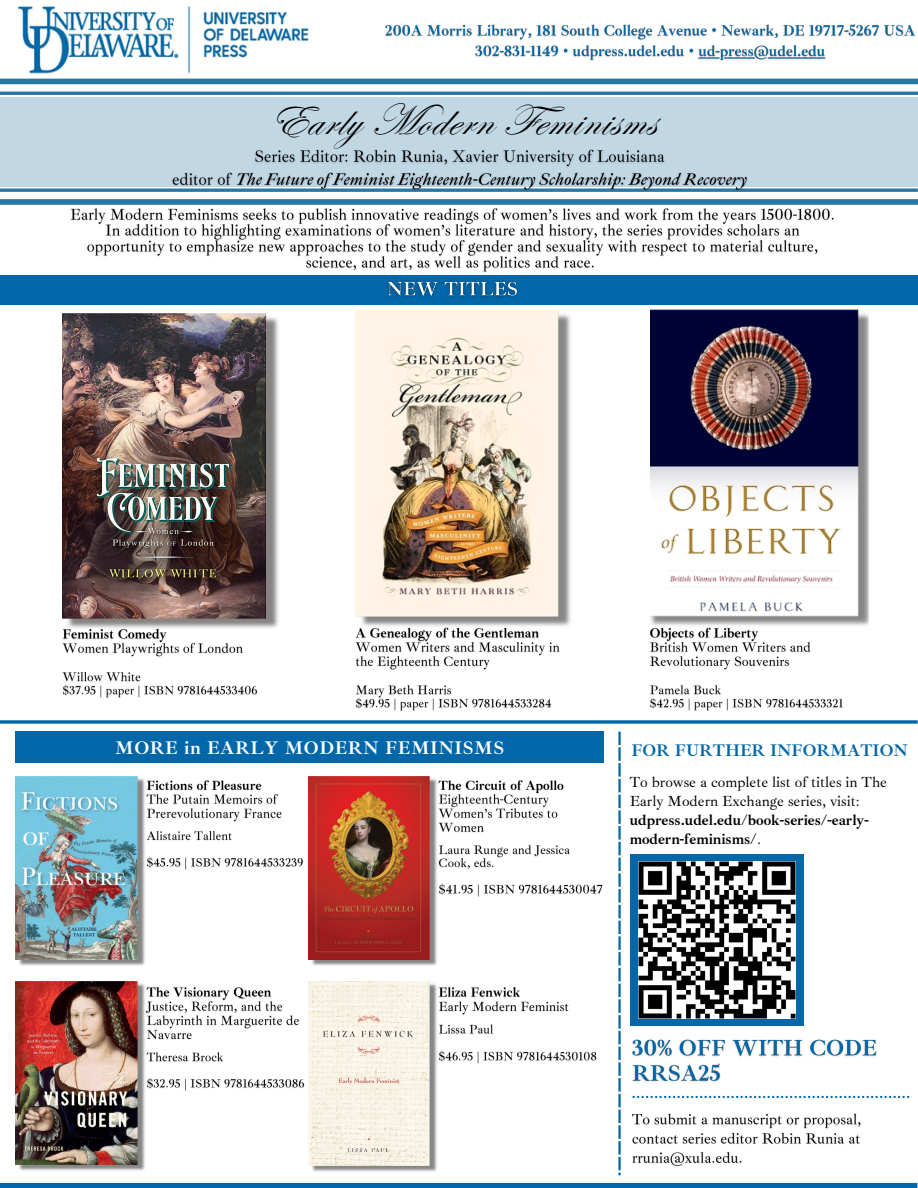
<style>
.page{position:relative;width:918px;height:1188px;background:#fff}
.page>*{position:absolute;margin:0;border:0;box-sizing:border-box;transform-origin:0 0}
.t1{font:italic 45px "Edwardian Script ITC";color:#000}
.t2{font:700 18.75px "Ibarra Real Nova";letter-spacing:.03em;color:#fff}
.t3{font:700 17.25px "Ibarra Real Nova";color:#0167a9}
.t4{font:15px/19.2px "Ibarra Real Nova";color:#000}
.t5{font:700 15px/19.2px "Ibarra Real Nova";color:#000}
.s1{font-weight:400}
</style>
<div class="page">
<div style="left:0;top:275px;width:918px;height:30px;background:#0167a9"></div>
<img style="left:355px;top:310px;width:216px;height:316px">
<img style="left:650px;top:309px;width:218px;height:317px">
<img style="left:62px;top:313px;width:217px;height:315px">
<svg style="left:0;top:720px;width:918px;height:4px"></svg>
<img style="left:387px;top:281px;width:131px;height:17px">
<img style="left:649px;top:624px;width:199px;height:87px">
<img style="left:355px;top:624px;width:209px;height:87px">
<div style="left:1px;top:97px;width:917px;height:90px;background:#c1d8e4"></div>
<hr style="left:0;top:92px;width:918px;height:3px;background:#2977a6">
<div style="left:0;top:79px;width:918px;height:5px;background:#2977a6"></div>
<hr style="left:0;top:189px;width:918px;height:3px;background:#2977a6">
<div style="left:0;top:199px;width:918px;height:6px;background:#2977a6"></div>
<img style="left:17px;top:6px;width:293px;height:68px">
<img style="left:167px;top:149px;width:586px;height:43px">
<img style="left:385px;top:24px;width:531px;height:37px">
<div style="left:16px;top:732px;width:588px;height:31px;background:#0167a9"></div>
<img style="left:16px;top:776px;width:129px;height:190px">
<img style="left:16px;top:981px;width:129px;height:190px">
<img style="left:144px;top:776px;width:159px;height:97px">
<img style="left:308px;top:776px;width:129px;height:190px">
<img style="left:308px;top:981px;width:129px;height:191px">
<img style="left:438px;top:987px;width:159px;height:77px">
<img style="left:438px;top:780px;width:165px;height:117px">
<div style="left:0;top:1183px;width:917px;height:5px;background:#0167a9"></div>
<svg style="left:618px;top:732px;width:3px;height:13px"></svg>
<hr style="left:618px;top:747px;width:3px;height:14px;background:#0167a9">
<hr style="left:618px;top:763px;width:3px;height:14px;background:#0167a9">
<svg style="left:618px;top:779px;width:3px;height:29px"></svg>
<hr style="left:618px;top:810px;width:3px;height:14px;background:#0167a9">
<hr style="left:618px;top:826px;width:3px;height:14px;background:#0167a9">
<svg style="left:618px;top:842px;width:3px;height:29px"></svg>
<hr style="left:618px;top:873px;width:3px;height:14px;background:#0167a9">
<hr style="left:618px;top:889px;width:3px;height:14px;background:#0167a9">
<svg style="left:618px;top:905px;width:3px;height:29px"></svg>
<hr style="left:618px;top:936px;width:3px;height:14px;background:#0167a9">
<hr style="left:618px;top:952px;width:3px;height:14px;background:#0167a9">
<svg style="left:618px;top:968px;width:3px;height:29px"></svg>
<hr style="left:618px;top:999px;width:3px;height:14px;background:#0167a9">
<hr style="left:618px;top:1015px;width:3px;height:14px;background:#0167a9">
<svg style="left:618px;top:1031px;width:3px;height:29px"></svg>
<hr style="left:618px;top:1062px;width:3px;height:14px;background:#0167a9">
<hr style="left:618px;top:1078px;width:3px;height:14px;background:#0167a9">
<svg style="left:618px;top:1094px;width:3px;height:29px"></svg>
<hr style="left:618px;top:1125px;width:3px;height:14px;background:#0167a9">
<hr style="left:618px;top:1141px;width:3px;height:14px;background:#0167a9">
<svg style="left:618px;top:1157px;width:3px;height:18px"></svg>
<svg style="left:633px;top:1096px;width:276px;height:2px"></svg>
<div style="left:630px;top:855px;width:173px;height:171px;background:#0167a9"></div>
<img style="left:632px;top:1113px;width:229px;height:53px">
<img style="left:632px;top:1039px;width:245px;height:43px">
<img style="left:638px;top:861px;width:158px;height:158px">
<img style="left:66px;top:204px;width:773px;height:68px">
<img style="left:62px;top:625px;width:199px;height:73px">
<img style="left:143px;top:984px;width:162px;height:111px">
<h1 class="t1" style="left:266px;top:95px;width:404px">Early ModernFeminisms</h1>
<h3 class="t2" style="left:115px;top:736px;width:391px">MORE in EARLY MODERN FEMINISMS</h3>
<h4 class="t3" style="left:631px;top:739px;width:278px">FOR FURTHER INFORMATION</h4>
<p class="t4" style="left:630px;top:772px;width:259px">To browse a complete list of titles in The<br>Early Modern Exchange series, visit:</p>
<p class="t5" style="left:630px;top:811px;width:240px">udpress.udel.edu/book-series/-early&shy;modern-feminisms/<span class="s1">.</span></p>
</div>
